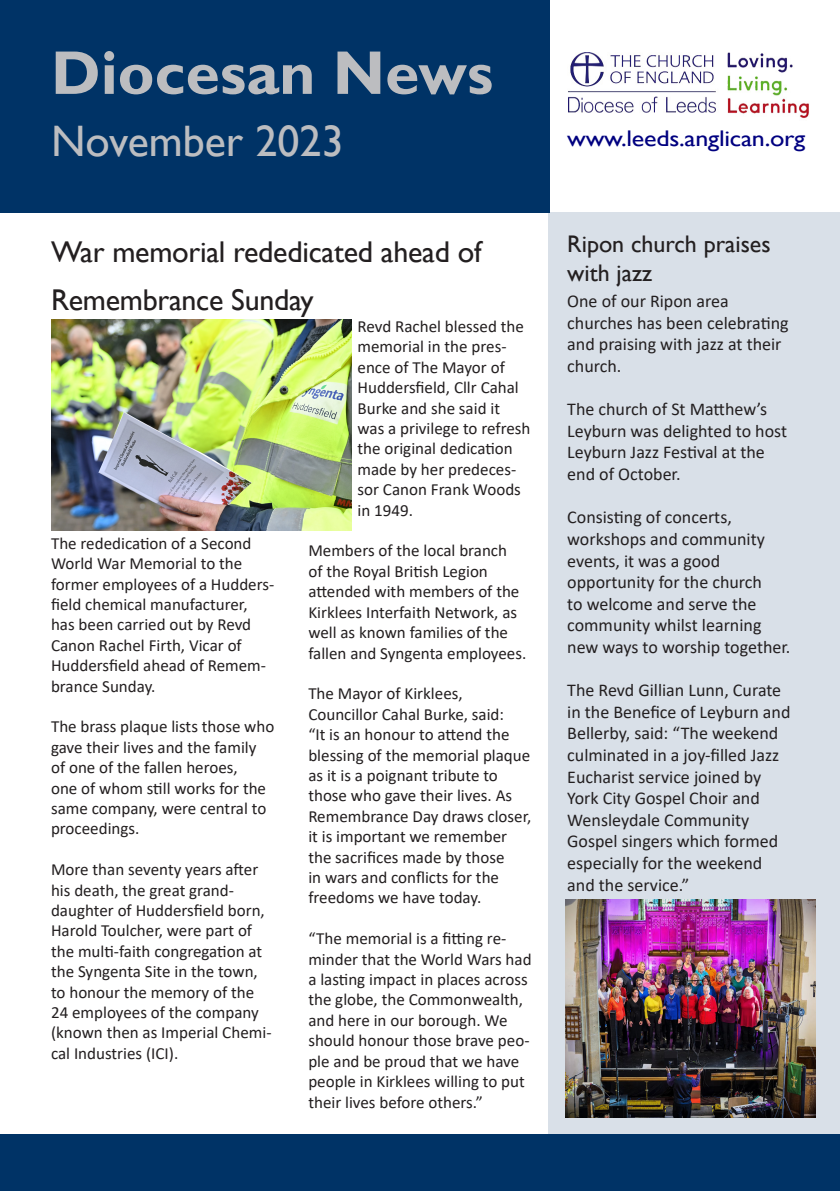
<style>
.page{position:relative;width:840px;height:1191px;background:#fff}
.page>*{position:absolute;margin:0;border:0;box-sizing:border-box;transform-origin:0 0}
.t1{font:700 62px "Gill Sans";color:#bcbdc0}
.t2{font:44px "Gill Sans";color:#bcbdc0}
.HeadingTog1{font:30px/48px "Gill Sans";letter-spacing:-.01em;color:#231f20}
.t3{font:24px/28.8px "Gill Sans";color:#231f20}
.t4{font:22.6px "Gill Sans";letter-spacing:-.01em;color:#000080;scale:1.15 1}
.t5{font:18px/21.6px "Calibri";color:#231f20}
.t6{font:17px/20.4px "Calibri";color:#231f20}
</style>
<div class="page">
<div style="left:548px;top:212px;width:291px;height:947px;background:#d9e0e8"></div>
<div style="left:0;top:0;width:549px;height:212px;background:#036"></div>
<div style="left:0;top:1134px;width:839px;height:57px;background:#036"></div>
<img style="left:568px;top:52px;width:241px;height:66px">
<img style="left:51px;top:319px;width:300px;height:211px">
<img style="left:565px;top:900px;width:250px;height:217px">
<p class="t1" style="left:51px;top:36px;width:443px">Diocesan News</p>
<p class="t2" style="left:51px;top:115px;width:294px">November 2023</p>
<p class="t4" style="left:567px;top:125px;width:208px">www.leeds.anglican.org</p>
<p class="HeadingTog1" style="left:51px;top:228px;width:432px">War memorial rededicated ahead of<br>Remembrance Sunday</p>
<p class="t6" style="left:51px;top:532px;width:225px">The rededication of a Second<br>World War Memorial to the former employees of a Hudders&shy;field chemical manufacturer, has been carried out by Revd<br>Canon Rachel Firth, Vicar of<br>Huddersfield ahead of Remem&shy;brance Sunday.</p>
<p class="t6" style="left:51px;top:716px;width:225px">The brass plaque lists those who gave their lives and the family of one of the fallen heroes,<br>one of whom still works for the same company, were central to proceedings.</p>
<p class="t6" style="left:51px;top:859px;width:222px">More than seventy years after his death, the great grand&shy;daughter of Huddersfield born,<br>Harold Toulcher, were part of the multi-faith congregation at the Syngenta Site in the town, to honour the memory of the<br>24 employees of the company (known then as Imperial Chemi&shy;cal Industries (ICI).</p>
<p class="t6" style="left:357px;top:316px;width:174px">Revd Rachel blessed the memorial in the pres&shy;ence of The Mayor of<br>Huddersfield, Cllr Cahal<br>Burke and she said it was a privilege to refresh the original dedication made by her predeces&shy;sor Canon Frank Woods in 1949.</p>
<p class="t6" style="left:308px;top:540px;width:219px">Members of the local branch<br>of the Royal British Legion attended with members of the<br>Kirklees Interfaith Network, as well as known families of the fallen and Syngenta employees.</p>
<p class="t6" style="left:308px;top:683px;width:156px">The Mayor of Kirklees,</p>
<p class="t6" style="left:308px;top:703px;width:224px">Councillor Cahal Burke, said:<br>“It is an honour to attend the blessing of the memorial plaque as it is a poignant tribute to those who gave their lives. As<br>Remembrance Day draws closer, it is important we remember the sacrifices made by those<br>in wars and conflicts for the freedoms we have today.</p>
<p class="t6" style="left:308px;top:928px;width:225px">“The memorial is a fitting re&shy;minder that the World Wars had a lasting impact in places across the globe, the Commonwealth, and here in our borough. We should honour those brave peo&shy;ple and be proud that we have people in Kirklees willing to put their lives before others.”</p>
<p class="t3" style="left:567px;top:230px;width:205px">Ripon church praises with jazz</p>
<p class="t5" style="left:567px;top:290px;width:223px">One of our Ripon area churches has been celebrating and praising with jazz at their church.</p>
<p class="t5" style="left:567px;top:398px;width:221px">The church of St Matthew’s<br>Leyburn was delighted to host<br>Leyburn Jazz Festival at the end of October.</p>
<p class="t5" style="left:567px;top:506px;width:225px">Consisting of concerts, workshops and community events, it was a good opportunity for the church<br>to welcome and serve the community whilst learning new ways to worship together.</p>
<p class="t5" style="left:567px;top:679px;width:225px">The Revd Gillian Lunn, Curate in the Benefice of Leyburn and<br>Bellerby, said: “The weekend culminated in a joy-filled Jazz<br>Eucharist service joined by<br>York City Gospel Choir and<br>Wensleydale Community<br>Gospel singers which formed especially for the weekend and the service.”</p>
</div>
